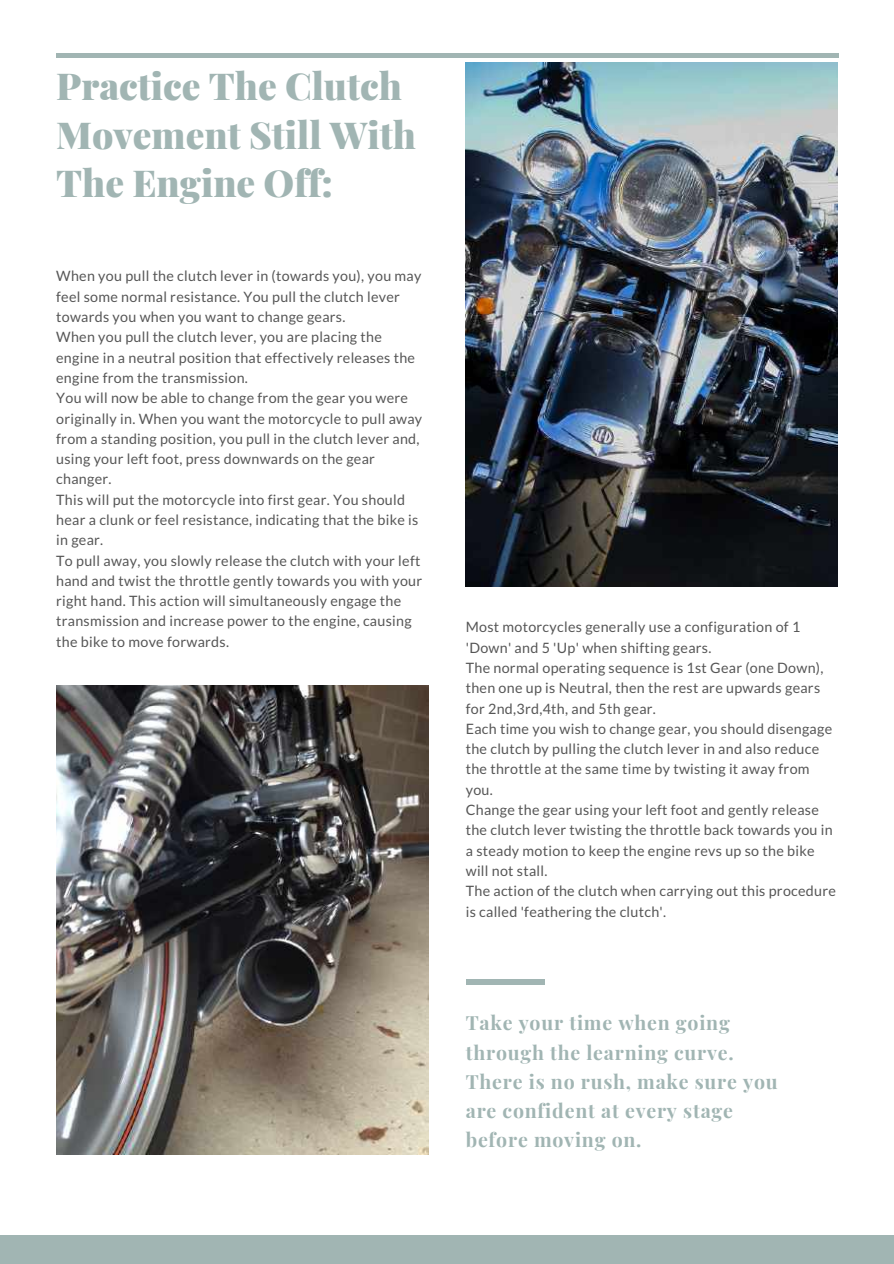
<style>
.page{position:relative;width:894px;height:1264px;background:#fff}
.page>*{position:absolute;margin:0;border:0;box-sizing:border-box;transform-origin:0 0}
.t1{font:900 37.2px/48.4px "Playfair Display";color:#a1b5b3}
.t2{font:700 19.5px/29.2px "Playfair Display";letter-spacing:.04em;color:#a1b5b3}
.t3{font:14.25px/20.2px "Lato";letter-spacing:.02em;color:#565656}
</style>
<div class="page">
<div style="left:0;top:1235px;width:893px;height:28px;background:#a1b5b3"></div>
<hr style="left:56px;top:53px;width:782px;height:4px;background:#a1b5b3">
<div style="left:465px;top:979px;width:79px;height:5px;background:#a1b5b3"></div>
<img style="left:56px;top:685px;width:372px;height:469px">
<img style="left:465px;top:63px;width:372px;height:523px">
<h1 class="t1" style="left:56px;top:60px;width:361px">Practice The Clutch<br>Movement Still With<br>The Engine Off:</h1>
<p class="t3" style="left:56px;top:266px;width:367px">When you pull the clutch lever in (towards you), you may feel some normal resistance. You pull the clutch lever towards you when you want to change gears.<br>When you pull the clutch lever, you are placing the engine in a neutral position that effectively releases the engine from the transmission.<br>You will now be able to change from the gear you were originally in. When you want the motorcycle to pull away from a standing position, you pull in the clutch lever and, using your left foot, press downwards on the gear changer.<br>This will put the motorcycle into first gear. You should hear a clunk or feel resistance, indicating that the bike is in gear.<br>To pull away, you slowly release the clutch with your left hand and twist the throttle gently towards you with your right hand. This action will simultaneously engage the transmission and increase power to the engine, causing the bike to move forwards.</p>
<p class="t3" style="left:465px;top:616px;width:371px">Most motorcycles generally use a configuration of 1 'Down' and 5 'Up' when shifting gears.<br>The normal operating sequence is 1st Gear (one Down), then one up is Neutral, then the rest are upwards gears for 2nd,3rd,4th, and 5th gear.<br>Each time you wish to change gear, you should disengage the clutch by pulling the clutch lever in and also reduce the throttle at the same time by twisting it away from you.<br>Change the gear using your left foot and gently release the clutch lever twisting the throttle back towards you in a steady motion to keep the engine revs up so the bike will not stall.<br>The action of the clutch when carrying out this procedure is called 'feathering the clutch'.</p>
<h2 class="t2" style="left:465px;top:1007px;width:313px">Take your time when going through the learning curve.<br>There is no rush, make sure you are confident at every stage before moving on.</h2>
</div>
